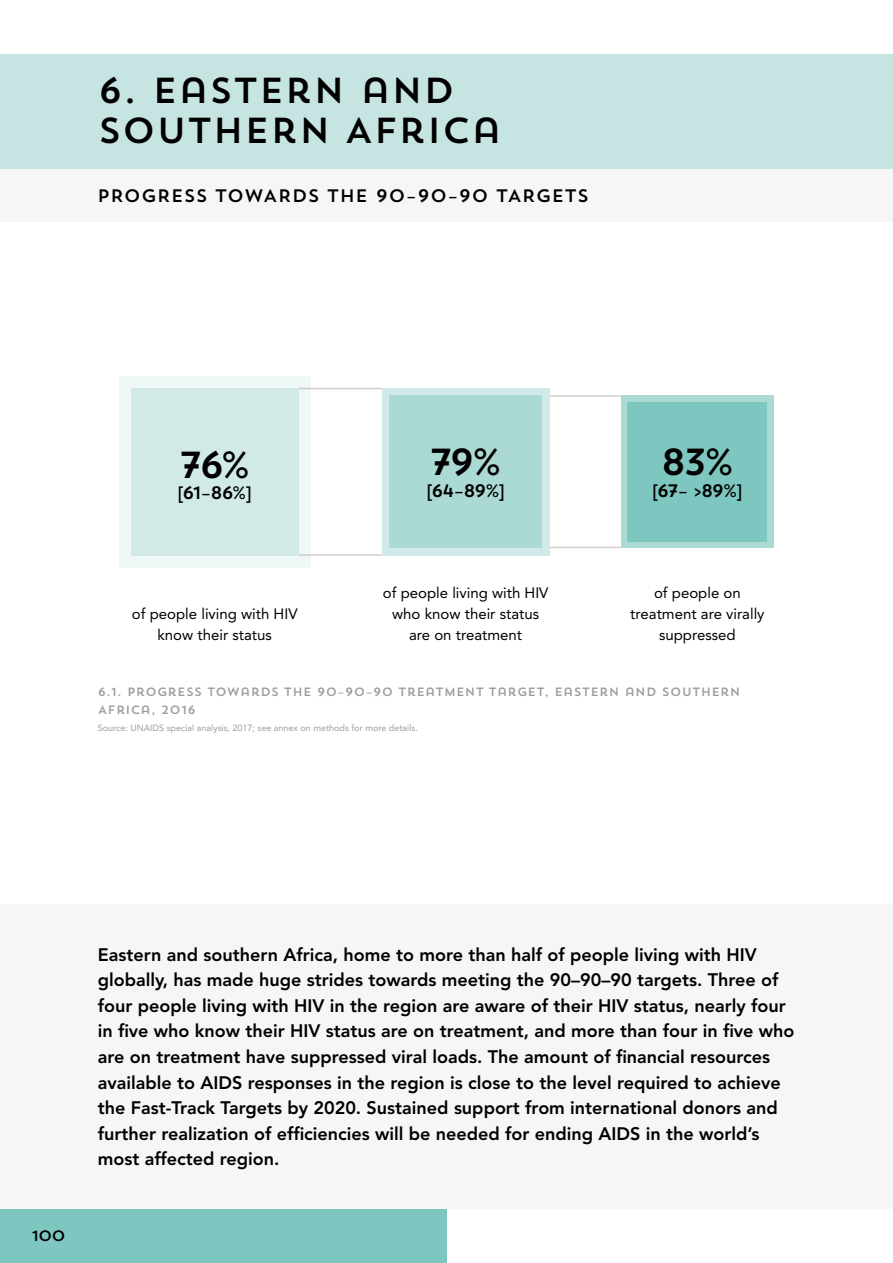
<style>
.page{position:relative;width:893px;height:1263px;background:#fff}
.page>*{position:absolute;margin:0;border:0;box-sizing:border-box;transform-origin:0 0}
.t1{font:37.5px "Trend Sans One";color:#000}
.t2{font:36px/40.5px "Trend Sans One";color:#000}
.t3{font:800 18px/25.5px "Avenir";color:#000}
.t4{font:18px "Trend Sans One";color:#000}
.t5{font:15px/21px "Avenir";color:#000;text-align:center}
.t6{font:15px "Trend Sans One";color:#000}
.t7{font:12px/18px "Trend Sans One";letter-spacing:.01em;color:#9d9d9c}
.t8{font:9px "Avenir";color:#9d9d9c}
</style>
<div class="page">
<div style="left:0;top:1208px;width:446px;height:55px;background:#7dc7c0"></div>
<div style="left:0;top:905px;width:893px;height:304px;background:#f6f6f6"></div>
<div style="left:0;top:54px;width:893px;height:115px;background:#c6e4e2"></div>
<div style="left:0;top:169px;width:893px;height:53px;background:#f6f6f6"></div>
<div style="left:119px;top:376px;width:191px;height:191px;background:#eff7f7"></div>
<hr style="left:299px;top:554px;width:83px;height:2px;background:#c2b9b3">
<hr style="left:542px;top:547px;width:79px;height:1px;background:#c2b9b3">
<hr style="left:542px;top:395px;width:79px;height:2px;background:#c2b9b3">
<hr style="left:299px;top:388px;width:83px;height:1px;background:#c2b9b3">
<div style="left:131px;top:388px;width:168px;height:168px;background:#d2eae7"></div>
<div style="left:382px;top:388px;width:168px;height:168px;background:#d2eae7"></div>
<div style="left:389px;top:395px;width:153px;height:153px;background:#abd9d4"></div>
<div style="left:621px;top:395px;width:153px;height:153px;background:#abd9d4"></div>
<div style="left:628px;top:402px;width:139px;height:139px;background:#7dc7c0"></div>
<h2 class="t2" style="left:98px;top:69px;width:406px">6. EASTERN AND<br>SOUTHERN AFRICA</h2>
<p class="t4" style="left:97px;top:184px;width:494px">PROGRESS TOWARDS THE 90–90–90 TARGETS</p>
<h1 class="t1" style="left:178px;top:441px;width:74px">76%</h1>
<p class="t4" style="left:177px;top:482px;width:78px">[61–86%]</p>
<p class="t5" style="left:132px;top:604px;width:167px">of people living with HIV know their status</p>
<h1 class="t1" style="left:429px;top:438px;width:75px">79%</h1>
<p class="t4" style="left:425px;top:479px;width:82px">[64–89%]</p>
<h1 class="t1" style="left:660px;top:438px;width:76px">83%</h1>
<p class="t4" style="left:651px;top:479px;width:94px">[67– &gt;89%]</p>
<p class="t5" style="left:383px;top:583px;width:167px">of people living with HIV who know their status are on treatment</p>
<p class="t5" style="left:630px;top:583px;width:136px">of people on treatment are virally suppressed</p>
<p class="t7" style="left:98px;top:683px;width:644px">6.1. PROGRESS TOWARDS THE 90–90–90 TREATMENT TARGET, EASTERN AND SOUTHERN<br>AFRICA, 2016</p>
<p class="t8" style="left:98px;top:722px;width:322px">Source: UNAIDS special analysis, 2017; see annex on methods for more details.</p>
<p class="t6" style="left:31px;top:1226px;width:36px">100</p>
<p class="t3" style="left:98px;top:942px;width:698px">Eastern and southern Africa, home to more than half of people living with HIV globally, has made huge strides towards meeting the 90–90–90 targets. Three of four people living with HIV in the region are aware of their HIV status, nearly four in five who know their HIV status are on treatment, and more than four in five who are on treatment have suppressed viral loads. The amount of financial resources available to AIDS responses in the region is close to the level required to achieve the Fast-Track Targets by 2020. Sustained support from international donors and further realization of efficiencies will be needed for ending AIDS in the world’s most affected region.</p>
</div>
